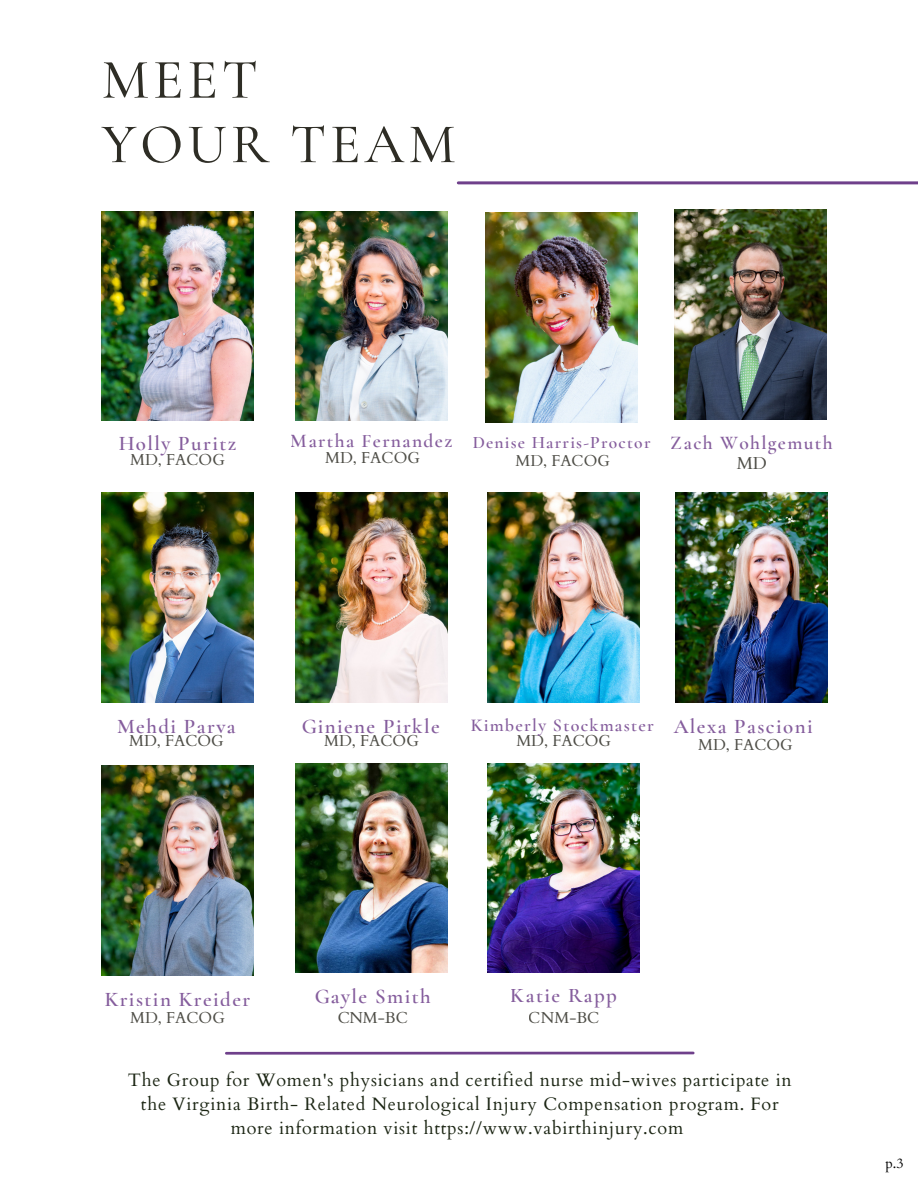
<style>
.page{position:relative;width:918px;height:1188px;background:#fff}
.page>*{position:absolute;margin:0;border:0;box-sizing:border-box;transform-origin:0 0}
.t1{font:500 56.4px/64.4px "Cormorant Garamond";letter-spacing:.07em;color:#2e2d25}
.t2{font:600 20.8px "Cormorant Garamond";letter-spacing:.07em;color:#6f408b}
.t3{font:600 19.4px "Cormorant Garamond";letter-spacing:.07em;color:#6f408b}
.t4{font:18px/24px "Cardo";letter-spacing:.04em;color:#1b2513;text-align:center}
.t5{font:600 18px "Cormorant Garamond";letter-spacing:.07em;color:#6f408b}
.t6{font:600 17.6px "Cormorant Garamond";letter-spacing:.07em;color:#6f408b}
.t7{font:17.2px "Cardo";color:#2e2d25}
.t8{font:15.8px "Cardo";color:#2e2d25}
.t9{font:14px "Cardo";color:#000}
</style>
<div class="page">
<img style="left:676px;top:493px;width:151px;height:210px">
<img style="left:102px;top:211px;width:151px;height:210px">
<img style="left:296px;top:763px;width:151px;height:210px">
<img style="left:675px;top:210px;width:151px;height:210px">
<img style="left:296px;top:493px;width:151px;height:210px">
<img style="left:102px;top:766px;width:151px;height:209px">
<img style="left:296px;top:211px;width:151px;height:210px">
<img style="left:486px;top:212px;width:151px;height:210px">
<img style="left:102px;top:493px;width:151px;height:210px">
<img style="left:488px;top:493px;width:151px;height:210px">
<img style="left:488px;top:763px;width:151px;height:210px">
<hr style="left:226px;top:1052px;width:467px;height:3px;background:#6f408b">
<hr style="left:458px;top:181px;width:460px;height:3px;background:#6f408b">
<h1 class="t1" style="left:102px;top:48px;width:356px">MEET<br>YOUR TEAM</h1>
<p class="t2" style="left:119px;top:431px;width:119px">Holly Puritz</p>
<p class="t8" style="left:130px;top:449px;width:96px">MD, FACOG</p>
<p class="t3" style="left:291px;top:429px;width:163px">Martha Fernandez</p>
<p class="t3" style="left:671px;top:431px;width:163px">Zach Wohlgemuth</p>
<p class="t6" style="left:472px;top:432px;width:179px">Denise Harris-Proctor</p>
<p class="t8" style="left:325px;top:447px;width:96px">MD, FACOG</p>
<p class="t8" style="left:515px;top:450px;width:96px">MD, FACOG</p>
<p class="t7" style="left:736px;top:452px;width:32px">MD</p>
<p class="t2" style="left:117px;top:714px;width:120px">Mehdi Parva</p>
<p class="t8" style="left:129px;top:730px;width:96px">MD, FACOG</p>
<p class="t2" style="left:301px;top:714px;width:140px">Giniene Pirkle</p>
<p class="t8" style="left:324px;top:730px;width:96px">MD, FACOG</p>
<p class="t5" style="left:470px;top:714px;width:185px">Kimberly Stockmaster</p>
<p class="t8" style="left:516px;top:730px;width:96px">MD, FACOG</p>
<p class="t2" style="left:673px;top:714px;width:141px">Alexa Pascioni</p>
<p class="t8" style="left:698px;top:735px;width:96px">MD, FACOG</p>
<p class="t2" style="left:105px;top:986px;width:147px">Kristin Kreider</p>
<p class="t2" style="left:314px;top:984px;width:118px">Gayle Smith</p>
<p class="t8" style="left:130px;top:1007px;width:96px">MD, FACOG</p>
<p class="t8" style="left:337px;top:1007px;width:72px">CNM-BC</p>
<p class="t2" style="left:511px;top:983px;width:108px">Katie Rapp</p>
<p class="t8" style="left:529px;top:1007px;width:72px">CNM-BC</p>
<p class="t4" style="left:128px;top:1068px;width:665px">The Group for Women's physicians and certified nurse mid-wives participate in the Virginia Birth- Related Neurological Injury Compensation program. For more information visit https://www.vabirthinjury.com</p>
<p class="t9" style="left:885px;top:1154px;width:20px">p.3</p>
</div>
